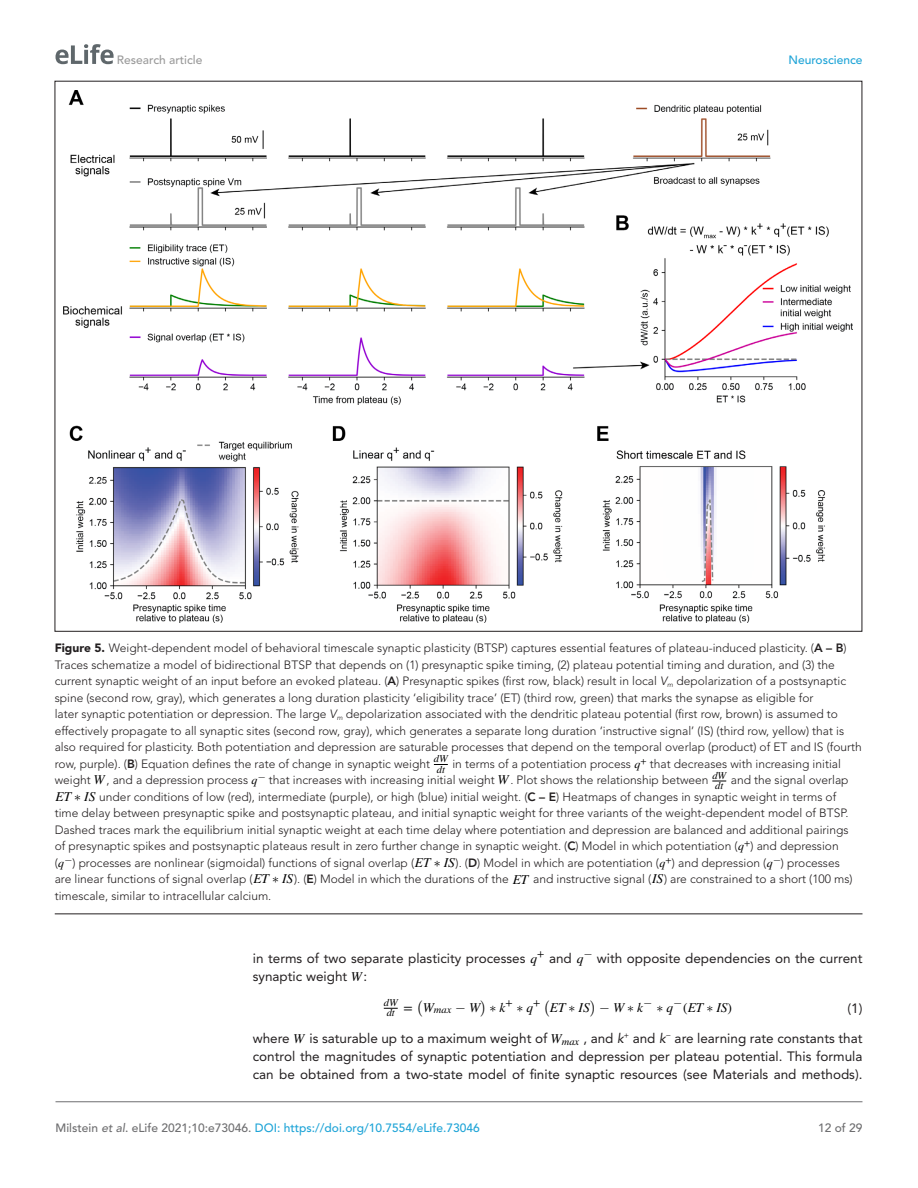
<style>
.page{position:relative;width:918px;height:1188px;background:#fff}
.page>*{position:absolute;margin:0;border:0;box-sizing:border-box;transform-origin:0 0}
.t1{font:13.5px/18px "Avenir LT Std";color:#231f20}
.t2{font:italic 13.5px "STIX General";color:#000}
.t3{font:13.5px "CMEX9";color:#000}
.t4{font:300 12px/16.5px "Avenir LT Std";color:#231f20}
.t5{font:500 12px "Avenir LT Std";color:#1ea4d7}
.t6{font:500 12px "Avenir LT Std";color:#9a9a9a}
.t7{font:500 12px "Avenir LT Std";color:#6e6e70}
.t8{font:italic 10.5px/10.2px "STIX General";color:#000}
.s1{font-weight:900}
.s2{font-weight:800}
.s3{font-style:italic}
.s4{font-family:"STIX General";font-weight:400;font-style:italic;color:#000}
.s5{font-family:"STIX General";font-weight:400;font-style:italic;font-size:13.5px;color:#000}
.s6{font-family:"CMSY9";font-weight:400;font-size:13.5px;color:#000}
.s7{font-family:"STIX General";font-style:italic;color:#000}
.s8{font-size:13.5px}
.s9{font-family:"CMSY9";font-style:normal;font-size:13.5px}
.s10{font-family:"CMSY9";font-style:normal}
.s11{font-style:normal}
.s12{color:#6e6e70}
.s13{font-style:italic;color:#6e6e70}
</style>
<div class="page">
<svg style="left:56px;top:44px;width:58px;height:20px"></svg>
<hr style="left:56px;top:1101px;width:806px;height:1px;background:#6e6e70">
<svg style="left:384px;top:1008px;width:14px;height:1px"></svg>
<hr style="left:55px;top:913px;width:807px;height:1px;background:#231f20">
<img style="left:64px;top:90px;width:789px;height:532px">
<svg style="left:434px;top:764px;width:14px;height:1px"></svg>
<svg style="left:712px;top:781px;width:14px;height:1px"></svg>
<p class="t6" style="left:117px;top:53px;width:87px">Research article</p>
<p class="t5" style="left:788px;top:53px;width:76px">Neuroscience</p>
<p class="t4" style="left:55px;top:640px;width:809px"><span class="s1">Figure 5.</span> Weight-dependent model of behavioral timescale synaptic plasticity (BTSP) captures essential features of plateau-induced plasticity. (<span class="s2">A – B</span>)<br>Traces schematize a model of bidirectional BTSP that depends on (1) presynaptic spike timing, (2) plateau potential timing and duration, and (3) the current synaptic weight of an input before an evoked plateau. (<span class="s2">A</span>) Presynaptic spikes (first row, black) result in local <span class="s3">V</span><sub>m</sub> depolarization of a postsynaptic spine (second row, gray), which generates a long duration plasticity ‘eligibility trace’ (ET) (third row, green) that marks the synapse as eligible for<br>later synaptic potentiation or depression. The large <span class="s3">V</span><sub>m</sub> depolarization associated with the dendritic plateau potential (first row, brown) is assumed to effectively propagate to all synaptic sites (second row, gray), which generates a separate long duration ‘instructive signal’ (IS) (third row, yellow) that is also required for plasticity. Both potentiation and depression are saturable processes that depend on the temporal overlap (product) of ET and IS (fourth row, purple). (<span class="s2">B</span>) Equation defines the rate of change in synaptic weight</p>
<p class="t8" style="left:434px;top:753px;width:15px">dW</p>
<p class="t4" style="left:55px;top:756px;width:788px;text-indent:382px"><sub>dt</sub> in terms of a potentiation process <span class="s4">q</span><sup>+</sup> that decreases with increasing initial weight <span class="s5">W</span>, and a depression process <span class="s4">q</span><sup>−</sup> that increases with increasing initial weight <span class="s5">W</span>. Plot shows the relationship between</p>
<p class="t8" style="left:712px;top:770px;width:15px">dW</p>
<p class="t4" style="left:55px;top:772px;width:799px;text-indent:660px"><sub>dt</sub> and the signal overlap <span class="s5">ET</span> <span class="s6">∗</span> <span class="s5">IS</span> under conditions of low (red), intermediate (purple), or high (blue) initial weight. (<span class="s2">C – E</span>) Heatmaps of changes in synaptic weight in terms of time delay between presynaptic spike and postsynaptic plateau, and initial synaptic weight for three variants of the weight-dependent model of BTSP.<br>Dashed traces mark the equilibrium initial synaptic weight at each time delay where potentiation and depression are balanced and additional pairings of presynaptic spikes and postsynaptic plateaus result in zero further change in synaptic weight. (<span class="s2">C</span>) Model in which potentiation (<span class="s4">q</span><sup>+</sup>) and depression (<span class="s4">q</span><sup>−</sup>) processes are nonlinear (sigmoidal) functions of signal overlap (<span class="s5">ET</span> <span class="s6">∗</span> <span class="s5">IS</span>). (<span class="s2">D</span>) Model in which are potentiation (<span class="s4">q</span><sup>+</sup>) and depression (<span class="s4">q</span><sup>−</sup>) processes are linear functions of signal overlap (<span class="s5">ET</span> <span class="s6">∗</span> <span class="s5">IS</span>). (<span class="s2">E</span>) Model in which the durations of the <span class="s5">ET</span> and instructive signal (<span class="s5">IS</span>) are constrained to a short (100 ms) timescale, similar to intracellular calcium.</p>
<p class="t1" style="left:253px;top:949px;width:611px">in terms of two separate plasticity processes <span class="s7">q</span><sup>+</sup> and <span class="s7">q</span><sup>−</sup> with opposite dependencies on the current synaptic weight <span class="s7">W</span>:</p>
<p class="t8" style="left:384px;top:997px;width:30px">dW<br>dt <sup>=</sup></p>
<p class="t3" style="left:416px;top:988px;width:8px">(</p>
<p class="t8" style="left:423px;top:1004px;width:59px"><span class="s8">W</span>max <span class="s9">−</span> <span class="s8">W</span></p>
<p class="t3" style="left:480px;top:988px;width:8px">)</p>
<p class="t2" style="left:490px;top:998px;width:102px"><span class="s10">∗</span> k<sup>+</sup> <span class="s10">∗</span> q<sup>+</sup> <sup>(</sup>ET <span class="s10">∗</span> IS</p>
<p class="t3" style="left:590px;top:988px;width:8px">)</p>
<p class="t2" style="left:599px;top:998px;width:134px"><span class="s10">−</span>W<span class="s10">∗</span>k<sup>−</sup> <span class="s10">∗</span>q<sup>−</sup><span class="s11">(</span>ET<span class="s10">∗</span>IS<span class="s11">)</span></p>
<p class="t1" style="left:847px;top:999px;width:17px">(1)</p>
<p class="t1" style="left:253px;top:1030px;width:611px;text-align:justify">where <span class="s7">W</span> is saturable up to a maximum weight of <span class="s7">W</span><sub>max</sub> , and <span class="s3">k</span><sup>+</sup> and <span class="s3">k</span><sup>−</sup> are learning rate constants that control the magnitudes of synaptic potentiation and depression per plateau potential. This formula can be obtained from a two-state model of finite synaptic resources (see Materials and methods).</p>
<p class="t5" style="left:56px;top:1121px;width:426px"><span class="s12">Milstein</span> <span class="s13">et al</span><span class="s12">. eLife 2021;10:e73046.</span> DOI: https://doi.org/10.7554/eLife.73046</p>
<p class="t7" style="left:818px;top:1121px;width:46px">12 of 29</p>
</div>
